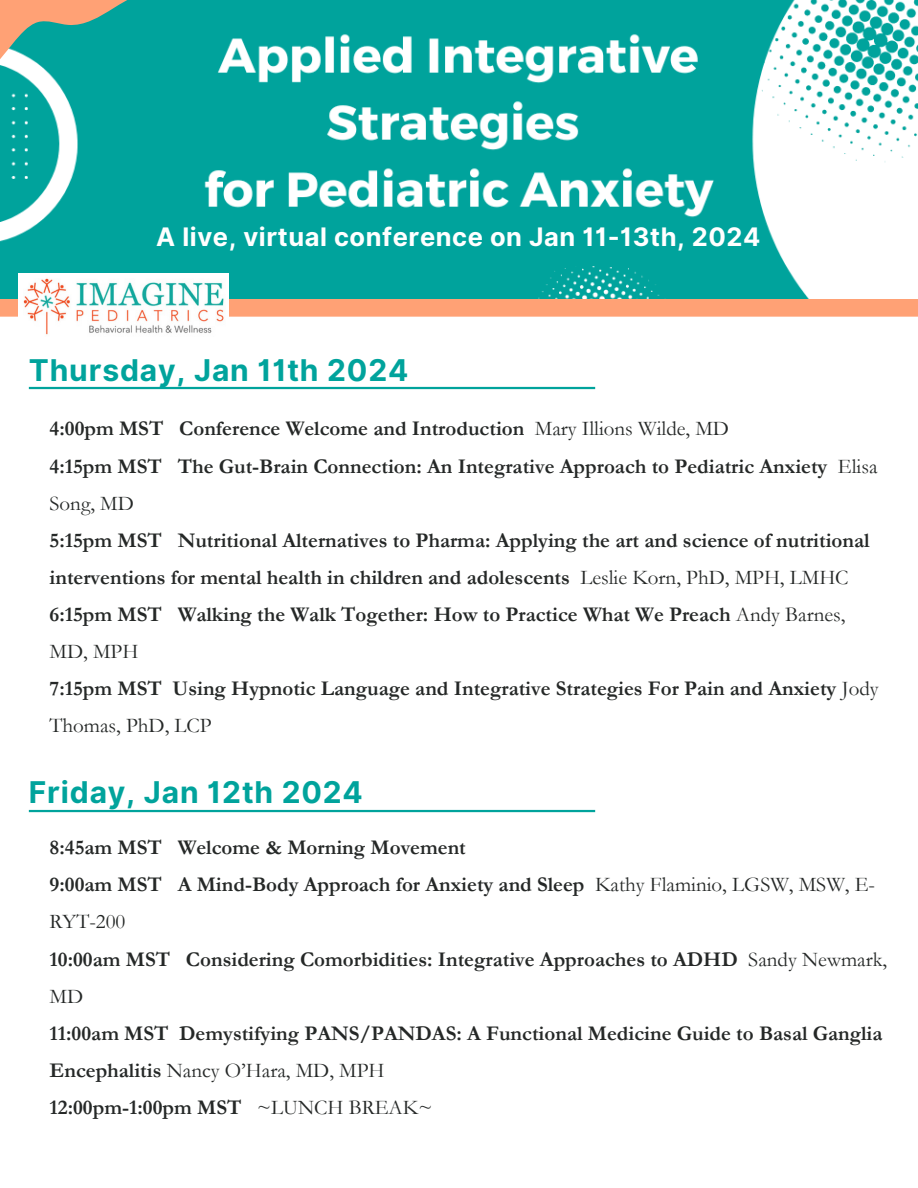
<style>
.page{position:relative;width:918px;height:1188px;background:#fff}
.page>*{position:absolute;margin:0;border:0;box-sizing:border-box;transform-origin:0 0}
.t1{font:700 30px "Inter";letter-spacing:.025em;color:#00a39c}
.t2{font:700 25.5px "Inter";letter-spacing:.025em;color:#fff}
.t3{font:700 21px/37.2px "Garamond";color:#252827}
.s1{font-weight:400}
</style>
<div class="page">
<hr style="left:29px;top:387px;width:566px;height:2px;background:#00a39c">
<hr style="left:29px;top:810px;width:566px;height:2px;background:#00a39c">
<svg style="left:0;top:298px;width:918px;height:19px;background:#f4a37a"></svg>
<img style="left:0;top:0;width:917px;height:298px">
<div style="left:164px;top:222px;width:590px;height:44px;background:#00a39c"></div>
<img style="left:18px;top:274px;width:211px;height:61px">
<svg style="left:0;top:0;width:228px;height:150px;background:#29a99f"></svg>
<p class="t2" style="left:156px;top:221px;width:606px">A live, virtual conference on Jan 11-13th, 2024</p>
<p class="t1" style="left:29px;top:352px;width:381px">Thursday, Jan 11th 2024</p>
<p class="t3" style="left:50px;top:411px;width:681px">4:00pm MST Conference Welcome and Introduction <span class="s1">Mary Illions Wilde, MD</span></p>
<p class="t3" style="left:50px;top:448px;width:830px">4:15pm MST The Gut-Brain Connection: An Integrative Approach to Pediatric Anxiety <span class="s1">Elisa<br>Song, MD</span></p>
<p class="t3" style="left:50px;top:522px;width:822px">5:15pm MST Nutritional Alternatives to Pharma: Applying the art and science of nutritional interventions for mental health in children and adolescents <span class="s1">Leslie Korn, PhD, MPH, LMHC</span></p>
<p class="t3" style="left:50px;top:596px;width:797px">6:15pm MST Walking the Walk Together: How to Practice What We Preach <span class="s1">Andy Barnes,<br>MD, MPH</span></p>
<p class="t3" style="left:50px;top:670px;width:831px">7:15pm MST Using Hypnotic Language and Integrative Strategies For Pain and Anxiety <span class="s1">Jody<br>Thomas, PhD, LCP</span></p>
<p class="t1" style="left:29px;top:774px;width:336px">Friday, Jan 12th 2024</p>
<p class="t3" style="left:50px;top:829px;width:418px">8:45am MST Welcome &amp; Morning Movement</p>
<p class="t3" style="left:50px;top:866px;width:827px">9:00am MST A Mind-Body Approach for Anxiety and Sleep <span class="s1">Kathy Flaminio, LGSW, MSW, E-<br>RYT-200</span></p>
<p class="t3" style="left:50px;top:941px;width:839px">10:00am MST Considering Comorbidities: Integrative Approaches to ADHD <span class="s1">Sandy Newmark,<br>MD</span></p>
<p class="t3" style="left:50px;top:1015px;width:834px">11:00am MST Demystifying PANS/PANDAS: A Functional Medicine Guide to Basal Ganglia<br>Encephalitis <span class="s1">Nancy O’Hara, MD, MPH</span></p>
<p class="t3" style="left:50px;top:1089px;width:384px">12:00pm-1:00pm MST <span class="s1">~LUNCH BREAK~</span></p>
</div>
